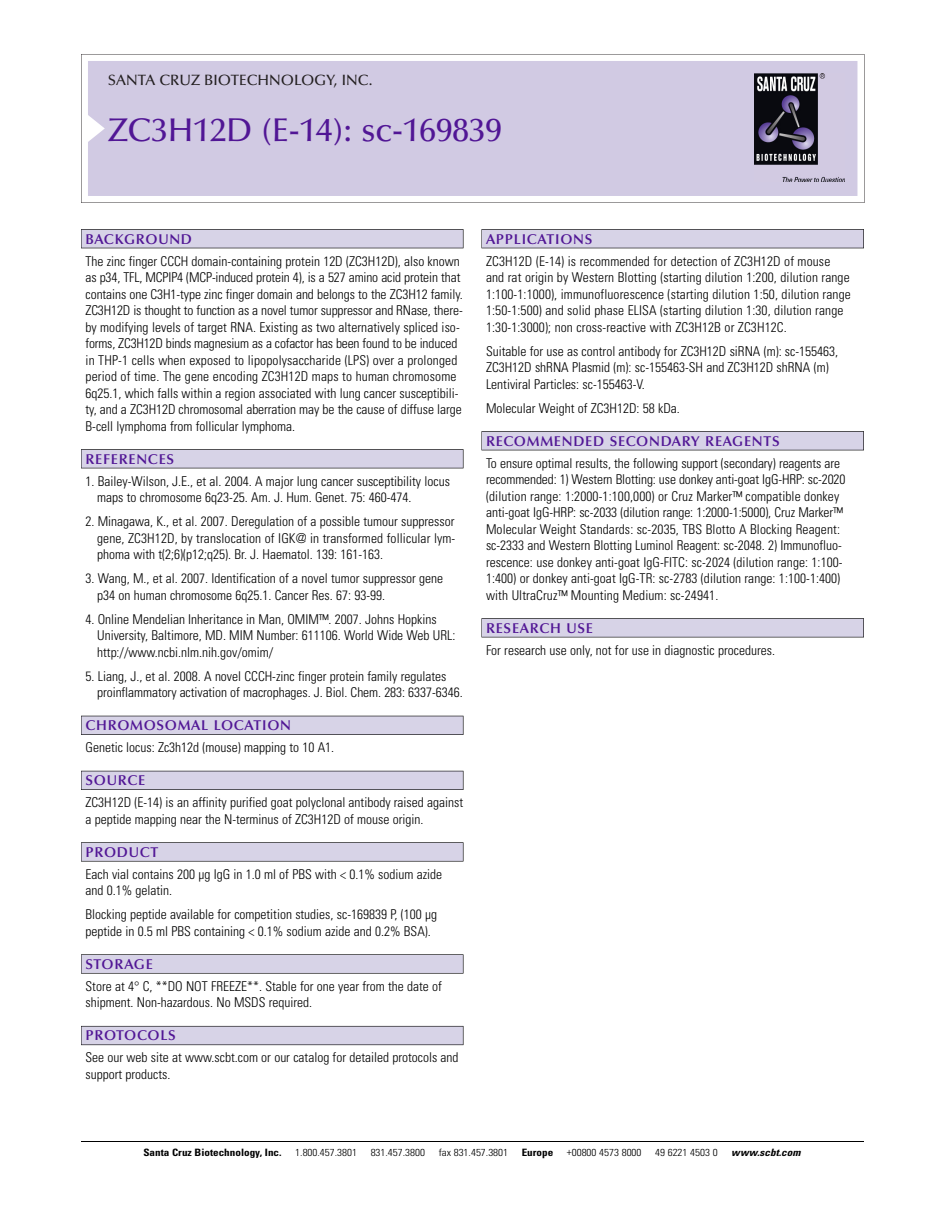
<style>
.page{position:relative;width:945px;height:1215px;background:#fff}
.page>*{position:absolute;margin:0;border:0;box-sizing:border-box;transform-origin:0 0}
.t1{font:500 33px "Optima";color:#511695}
.t2{font:500 15px "Optima";color:#231f20}
.t3{font:600 14.25px "Optima";letter-spacing:.05em;color:#511695}
.t4{font:300 condensed 13.5px/16.5px "Univers";color:#000}
.t5{font:300 condensed 10.2px "Univers";color:#000;scale:1.1 1}
.t6{font:700 condensed 10.2px "Univers";color:#000;scale:1.1 1}
.t7{font:italic 700 condensed 10.2px "Univers";letter-spacing:.005em;color:#000;scale:1.1 1}
</style>
<div class="page">
<svg style="left:81px;top:54px;width:783px;height:149px"></svg>
<div style="left:88px;top:61px;width:769px;height:135px;background:#d1cae3"></div>
<img style="left:755px;top:74px;width:90px;height:108px">
<div style="left:81px;top:229px;width:382px;height:19px;background:#525156"></div>
<div style="left:81px;top:230px;width:382px;height:18px;background:#d7d3e7"></div>
<div style="left:81px;top:449px;width:382px;height:19px;background:#525155"></div>
<div style="left:81px;top:450px;width:382px;height:18px;background:#d7d3e7"></div>
<div style="left:81px;top:716px;width:382px;height:19px;background:#525158"></div>
<div style="left:81px;top:716px;width:382px;height:18px;background:#d7d3e7"></div>
<div style="left:81px;top:771px;width:382px;height:19px;background:#54535a"></div>
<div style="left:81px;top:771px;width:382px;height:18px;background:#d7d3e7"></div>
<svg style="left:81px;top:842px;width:382px;height:20px"></svg>
<div style="left:81px;top:843px;width:382px;height:18px;background:#d7d3e7"></div>
<div style="left:81px;top:954px;width:382px;height:20px;background:#666667"></div>
<div style="left:81px;top:955px;width:382px;height:18px;background:#d7d3e7"></div>
<div style="left:81px;top:1026px;width:382px;height:19px;background:#66646d"></div>
<div style="left:81px;top:1027px;width:382px;height:18px;background:#d7d3e7"></div>
<div style="left:482px;top:229px;width:382px;height:19px;background:#525156"></div>
<div style="left:482px;top:230px;width:381px;height:18px;background:#d7d3e7"></div>
<div style="left:482px;top:431px;width:382px;height:19px;background:#525155"></div>
<div style="left:482px;top:432px;width:381px;height:18px;background:#d7d3e7"></div>
<div style="left:482px;top:618px;width:382px;height:19px;background:#545357"></div>
<div style="left:482px;top:619px;width:381px;height:18px;background:#d7d3e7"></div>
<hr style="left:81px;top:1141px;width:783px;height:1px;background:#000">
<p class="t2" style="left:108px;top:74px;width:266px">SANTA CRUZ BIOTECHNOLOGY, INC.</p>
<h1 class="t1" style="left:108px;top:117px;width:396px">ZC3H12D (E-14): sc-169839</h1>
<p class="t3" style="left:86px;top:233px;width:108px">BACKGROUND</p>
<p class="t4" style="left:86px;top:254px;width:379px">The zinc finger CCCH domain-containing protein 12D (ZC3H12D), also known as p34, TFL, MCPIP4 (MCP-induced protein 4), is a 527 amino acid protein that contains one C3H1-type zinc finger domain and belongs to the ZC3H12 family.<br>ZC3H12D is thought to function as a novel tumor suppressor and RNase, there&shy;by modifying levels of target RNA. Existing as two alternatively spliced iso&shy;forms, ZC3H12D binds magnesium as a cofactor has been found to be induced in THP-1 cells when exposed to lipopolysaccharide (LPS) over a prolonged period of time. The gene encoding ZC3H12D maps to human chromosome 6q25.1, which falls within a region associated with lung cancer susceptibili&shy;ty, and a ZC3H12D chromosomal aberration may be the cause of diffuse large B-cell lymphoma from follicular lymphoma.</p>
<p class="t3" style="left:86px;top:453px;width:90px">REFERENCES</p>
<p class="t4" style="left:97px;top:474px;width:354px;text-indent:-12px">1. Bailey-Wilson, J.E., et al. 2004. A major lung cancer susceptibility locus maps to chromosome 6q23-25. Am. J. Hum. Genet. 75: 460-474.</p>
<p class="t4" style="left:97px;top:514px;width:360px;text-align:justify;text-indent:-12px">2. Minagawa, K., et al. 2007. Deregulation of a possible tumour suppressor gene, ZC3H12D, by translocation of IGK@ in transformed follicular lym&shy;phoma with t(2;6)(p12;q25). Br. J. Haematol. 139: 161-163.</p>
<p class="t4" style="left:97px;top:571px;width:348px;text-indent:-12px">3. Wang, M., et al. 2007. Identification of a novel tumor suppressor gene p34 on human chromosome 6q25.1. Cancer Res. 67: 93-99.</p>
<p class="t4" style="left:97px;top:612px;width:360px;text-indent:-12px">4. Online Mendelian Inheritance in Man, OMIM™. 2007. Johns Hopkins<br>University, Baltimore, MD. MIM Number: 611106. World Wide Web URL: http://www.ncbi.nlm.nih.gov/omim/</p>
<p class="t4" style="left:97px;top:669px;width:367px;text-indent:-12px">5. Liang, J., et al. 2008. A novel CCCH-zinc finger protein family regulates proinflammatory activation of macrophages. J. Biol. Chem. 283: 6337-6346.</p>
<p class="t3" style="left:86px;top:720px;width:207px">CHROMOSOMAL LOCATION</p>
<p class="t4" style="left:86px;top:740px;width:250px">Genetic locus: Zc3h12d (mouse) mapping to 10 A1.</p>
<p class="t3" style="left:86px;top:775px;width:61px">SOURCE</p>
<p class="t4" style="left:86px;top:795px;width:379px">ZC3H12D (E-14) is an affinity purified goat polyclonal antibody raised against a peptide mapping near the N-terminus of ZC3H12D of mouse origin.</p>
<p class="t3" style="left:86px;top:846px;width:74px">PRODUCT</p>
<p class="t4" style="left:86px;top:867px;width:358px">Each vial contains 200 µg IgG in 1.0 ml of PBS with &lt; 0.1% sodium azide and 0.1% gelatin.</p>
<p class="t4" style="left:86px;top:907px;width:353px">Blocking peptide available for competition studies, sc-169839 P, (100 µg peptide in 0.5 ml PBS containing &lt; 0.1% sodium azide and 0.2% BSA).</p>
<p class="t3" style="left:86px;top:958px;width:69px">STORAGE</p>
<p class="t4" style="left:86px;top:979px;width:358px">Store at 4° C, **DO NOT FREEZE**. Stable for one year from the date of shipment. Non-hazardous. No MSDS required.</p>
<p class="t3" style="left:86px;top:1030px;width:92px">PROTOCOLS</p>
<p class="t4" style="left:86px;top:1051px;width:375px">See our web site at www.scbt.com or our catalog for detailed protocols and support products.</p>
<p class="t3" style="left:486px;top:233px;width:108px">APPLICATIONS</p>
<p class="t4" style="left:486px;top:254px;width:366px">ZC3H12D (E-14) is recommended for detection of ZC3H12D of mouse and rat origin by Western Blotting (starting dilution 1:200, dilution range 1:100-1:1000), immunofluorescence (starting dilution 1:50, dilution range 1:50-1:500) and solid phase ELISA (starting dilution 1:30, dilution range 1:30-1:3000); non cross-reactive with ZC3H12B or ZC3H12C.</p>
<p class="t4" style="left:486px;top:344px;width:354px">Suitable for use as control antibody for ZC3H12D siRNA (m): sc-155463,<br>ZC3H12D shRNA Plasmid (m): sc-155463-SH and ZC3H12D shRNA (m)<br>Lentiviral Particles: sc-155463-V.</p>
<p class="t4" style="left:486px;top:401px;width:195px">Molecular Weight of ZC3H12D: 58 kDa.</p>
<p class="t3" style="left:486px;top:435px;width:295px">RECOMMENDED SECONDARY REAGENTS</p>
<p class="t4" style="left:486px;top:456px;width:361px">To ensure optimal results, the following support (secondary) reagents are recommended: 1) Western Blotting: use donkey anti-goat IgG-HRP: sc-2020 (dilution range: 1:2000-1:100,000) or Cruz Marker™ compatible donkey anti-goat IgG-HRP: sc-2033 (dilution range: 1:2000-1:5000), Cruz Marker™ Molecular Weight Standards: sc-2035, TBS Blotto A Blocking Reagent: sc-2333 and Western Blotting Luminol Reagent: sc-2048. 2) Immunofluo&shy;rescence: use donkey anti-goat IgG-FITC: sc-2024 (dilution range: 1:100- 1:400) or donkey anti-goat IgG-TR: sc-2783 (dilution range: 1:100-1:400) with UltraCruz™ Mounting Medium: sc-24941.</p>
<p class="t3" style="left:486px;top:622px;width:109px">RESEARCH USE</p>
<p class="t4" style="left:486px;top:643px;width:290px">For research use only, not for use in diagnostic procedures.</p>
<p class="t6" style="left:143px;top:1148px;width:127px">Santa Cruz Biotechnology, Inc.</p>
<p class="t5" style="left:295px;top:1148px;width:58px">1.800.457.3801</p>
<p class="t5" style="left:371px;top:1148px;width:51px">831.457.3800</p>
<p class="t5" style="left:439px;top:1148px;width:65px">fax 831.457.3801</p>
<p class="t6" style="left:522px;top:1148px;width:30px">Europe</p>
<p class="t5" style="left:567px;top:1148px;width:69px">+00800 4573 8000</p>
<p class="t5" style="left:655px;top:1148px;width:58px">49 6221 4503 0</p>
<p class="t7" style="left:731px;top:1148px;width:64px">www.scbt.com</p>
</div>
